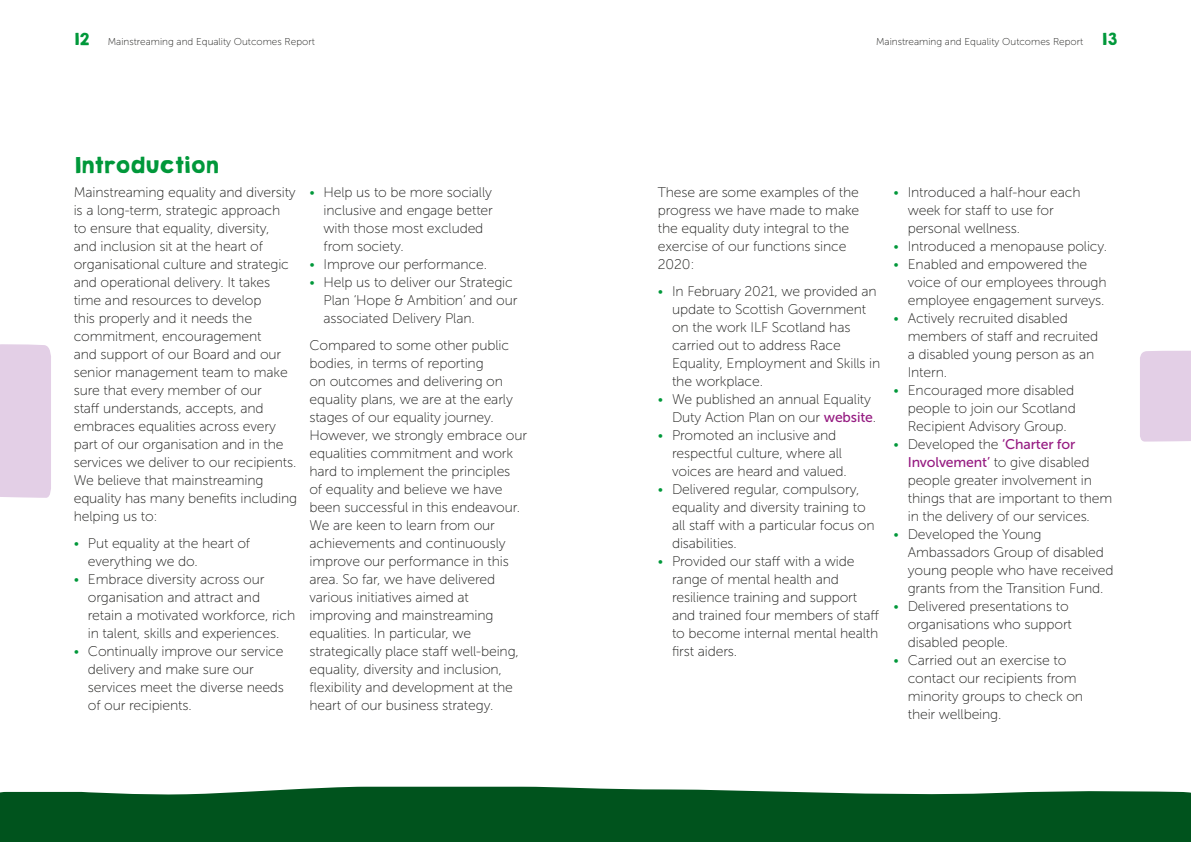
<style>
.page{position:relative;width:1191px;height:842px;background:#fff}
.page>*{position:absolute;margin:0;border:0;box-sizing:border-box;transform-origin:0 0}
.t1{font:20px "KGHAPPY Solid";letter-spacing:-.04em;color:#00983a}
.t2{font:14px/18px "Museo Sans 100";letter-spacing:-.01em;color:#1d1d1b}
.t3{font:10px "Museo Sans 100";color:#1d1d1b}
.s1{font-family:"KGHAPPY Solid";font-size:15px;color:#00983a}
.s2{color:#00983a}
.s3{font-family:"Museo Sans 500";color:#951b81}
</style>
<div class="page">
<div style="left:0;top:344px;width:51px;height:154px;background:#e3cfe6"></div>
<div style="left:1140px;top:350px;width:51px;height:92px;background:#e3cfe6"></div>
<svg style="left:0;top:787px;width:1191px;height:55px;fill:#00531d"></svg>
<p class="t3" style="left:74px;top:37px;width:243px"><span class="s1">12</span> Mainstreaming and Equality Outcomes Report</p>
<p class="t3" style="left:876px;top:37px;width:243px">Mainstreaming and Equality Outcomes Report <span class="s1">13</span></p>
<h1 class="t1" style="left:74px;top:150px;width:147px">Introduction</h1>
<p class="t2" style="left:74px;top:183px;width:225px">Mainstreaming equality and diversity is a long-term, strategic approach<br>to ensure that equality, diversity,<br>and inclusion sit at the heart of organisational culture and strategic and operational delivery. It takes time and resources to develop<br>this properly and it needs the commitment, encouragement<br>and support of our Board and our senior management team to make sure that every member of our<br>staff understands, accepts, and embraces equalities across every part of our organisation and in the services we deliver to our recipients.<br>We believe that mainstreaming equality has many benefits including helping us to:</p>
<p class="t2" style="left:88px;top:534px;width:164px;text-indent:-14px"><span class="s2">•</span> Put equality at the heart of everything we do.</p>
<p class="t2" style="left:88px;top:570px;width:209px;text-indent:-14px"><span class="s2">•</span> Embrace diversity across our organisation and attract and retain a motivated workforce, rich in talent, skills and experiences.</p>
<p class="t2" style="left:88px;top:642px;width:198px;text-indent:-14px"><span class="s2">•</span> Continually improve our service delivery and make sure our services meet the diverse needs of our recipients.</p>
<p class="t2" style="left:323px;top:183px;width:171px;text-indent:-14px"><span class="s2">•</span> Help us to be more socially inclusive and engage better with those most excluded from society.</p>
<p class="t2" style="left:309px;top:255px;width:179px"><span class="s2">•</span> Improve our performance.</p>
<p class="t2" style="left:323px;top:273px;width:195px;text-indent:-14px"><span class="s2">•</span> Help us to deliver our Strategic<br>Plan ‘Hope &amp; Ambition’ and our associated Delivery Plan.</p>
<p class="t2" style="left:309px;top:336px;width:219px">Compared to some other public bodies, in terms of reporting<br>on outcomes and delivering on equality plans, we are at the early stages of our equality journey.<br>However, we strongly embrace our equalities commitment and work hard to implement the principles<br>of equality and believe we have been successful in this endeavour.<br>We are keen to learn from our achievements and continuously improve our performance in this area. So far, we have delivered various initiatives aimed at improving and mainstreaming equalities. In particular, we strategically place staff well-being, equality, diversity and inclusion, flexibility and development at the heart of our business strategy.</p>
<p class="t2" style="left:658px;top:184px;width:203px">These are some examples of the progress we have made to make the equality duty integral to the exercise of our functions since<br>2020:</p>
<p class="t2" style="left:672px;top:282px;width:210px;text-indent:-14px"><span class="s2">•</span> In February 2021, we provided an update to Scottish Government on the work ILF Scotland has carried out to address Race<br>Equality, Employment and Skills in the workplace.</p>
<p class="t2" style="left:672px;top:390px;width:206px;text-indent:-14px"><span class="s2">•</span> We published an annual Equality<br>Duty Action Plan on our <span class="s3">website</span>.</p>
<p class="t2" style="left:672px;top:426px;width:176px;text-indent:-14px"><span class="s2">•</span> Promoted an inclusive and respectful culture, where all voices are heard and valued.</p>
<p class="t2" style="left:672px;top:480px;width:204px;text-indent:-14px"><span class="s2">•</span> Delivered regular, compulsory, equality and diversity training to all staff with a particular focus on disabilities.</p>
<p class="t2" style="left:672px;top:552px;width:208px;text-indent:-14px"><span class="s2">•</span> Provided our staff with a wide range of mental health and resilience training and support and trained four members of staff to become internal mental health first aiders.</p>
<p class="t2" style="left:907px;top:183px;width:174px;text-indent:-14px"><span class="s2">•</span> Introduced a half-hour each week for staff to use for personal wellness.</p>
<p class="t2" style="left:893px;top:237px;width:215px"><span class="s2">•</span> Introduced a menopause policy.</p>
<p class="t2" style="left:907px;top:255px;width:200px;text-indent:-14px"><span class="s2">•</span> Enabled and empowered the voice of our employees through employee engagement surveys.</p>
<p class="t2" style="left:907px;top:309px;width:192px;text-indent:-14px"><span class="s2">•</span> Actively recruited disabled members of staff and recruited a disabled young person as an<br>Intern.</p>
<p class="t2" style="left:907px;top:381px;width:169px;text-align:justify;text-indent:-14px"><span class="s2">•</span> Encouraged more disabled people to join our Scotland Recipient Advisory Group.</p>
<p class="t2" style="left:907px;top:435px;width:206px;text-indent:-14px"><span class="s2">•</span> Developed the <span class="s3">‘Charter for<br>Involvement’</span> to give disabled people greater involvement in things that are important to them in the delivery of our services.</p>
<p class="t2" style="left:907px;top:525px;width:207px;text-indent:-14px"><span class="s2">•</span> Developed the Young<br>Ambassadors Group of disabled young people who have received grants from the Transition Fund.</p>
<p class="t2" style="left:907px;top:597px;width:166px;text-indent:-14px"><span class="s2">•</span> Delivered presentations to organisations who support disabled people.</p>
<p class="t2" style="left:907px;top:651px;width:177px;text-indent:-14px"><span class="s2">•</span> Carried out an exercise to contact our recipients from minority groups to check on their wellbeing.</p>
</div>
